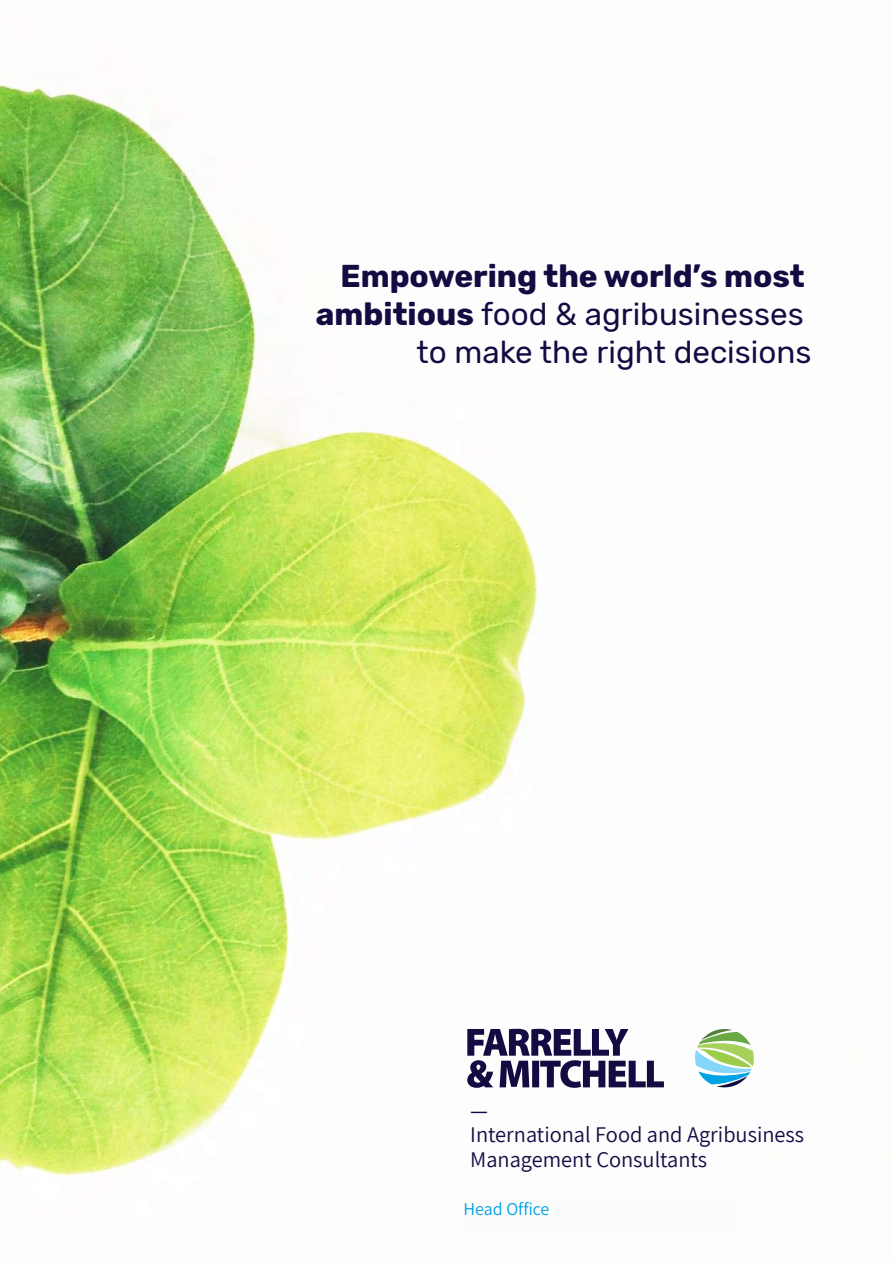
<style>
.page{position:relative;width:893px;height:1263px;background:#fff}
.page>*{position:absolute;margin:0;border:0;box-sizing:border-box;transform-origin:0 0}
.t1{font:31.5px/38px "Rubik";color:#120c42;text-align:right}
.t2{font:22.35px/24.9px "Assistant";color:#120c42}
.t3{font:18px "Assistant";color:#00a2e4}
.s1{font-weight:700}
</style>
<div class="page">
<img style="left:0;top:76px;width:729px;height:1105px">
<svg style="left:467px;top:1029px;width:197px;height:59px"></svg>
<svg style="left:695px;top:1029px;width:59px;height:58px"></svg>
<p class="t1" style="left:316px;top:258px;width:497px"><span class="s1">Empowering the world’s most ambitious</span> food &amp; agribusinesses to make the right decisions</p>
<p class="t2" style="left:470px;top:1096px;width:335px">—<br>International Food and Agribusiness<br>Management Consultants</p>
<p class="t3" style="left:463px;top:1197px;width:87px">Head Office</p>
</div>
